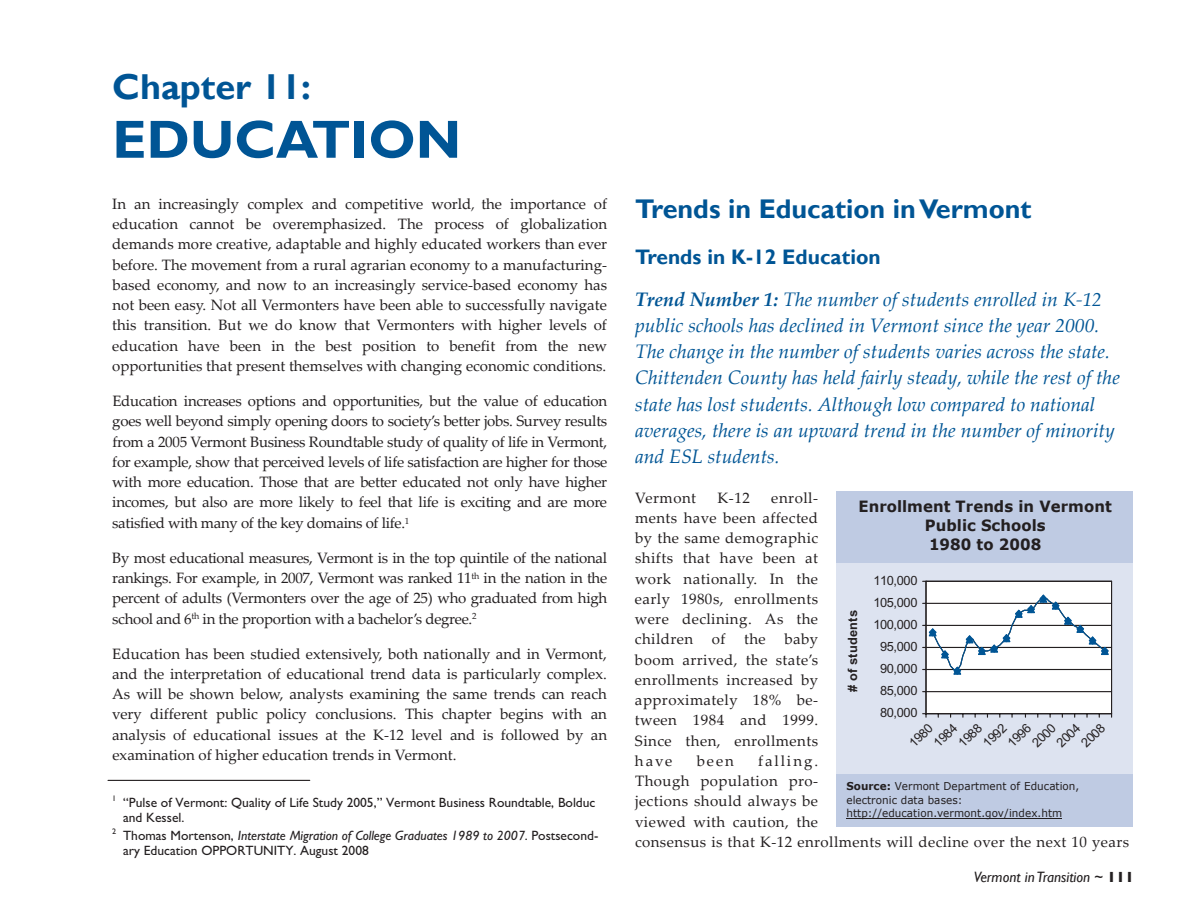
<style>
.page{position:relative;width:1188px;height:918px;background:#fff}
.page>*{position:absolute;margin:0;border:0;box-sizing:border-box;transform-origin:0 0}
.t1{font:700 54px "Gill Sans";color:#005595}
.t2{font:700 36px "Gill Sans";color:#005595}
.t3{font:700 27px "Gill Sans";color:#005595}
.t4{font:700 21px "Gill Sans";color:#005595}
.t5{font:italic 19.5px/26.2px "Palatino Linotype";color:#005595}
.t6{font:700 15.45px/18.8px "Verdana";color:#231f20;text-align:center;scale:.96 1}
.t7{font:15px/20.2px "Palatino Linotype";color:#231f20;text-align:justify}
.t8{font:15px/20.2px "Palatino Linotype";letter-spacing:.03em;color:#231f20}
.t9{font:italic 15px "Gill Sans";color:#231f20}
.t10{font:15px "Palatino Linotype";letter-spacing:.035em;color:#231f20}
.t11{font:13.5px/15.6px "Gill Sans";color:#231f20}
.t12{font:12.75px "Arial";letter-spacing:-.035em;color:#231f20}
.t13{font:700 12.75px "Arial";letter-spacing:.025em;color:#231f20}
.t14{font:10.8px/13.4px "Verdana";letter-spacing:.005em;color:#231f20;scale:.96 1}
.s1{font-style:italic}
.s2{font-weight:700}
.s3{font-style:normal}
.s4{font-weight:700;font-style:normal}
</style>
<div class="page">
<hr style="left:108px;top:780px;width:202px;height:1px;background:#231f20">
<div style="left:836px;top:491px;width:297px;height:73px;background:#bfcbe3"></div>
<div style="left:836px;top:564px;width:297px;height:210px;background:#dde3f0"></div>
<div style="left:926px;top:581px;width:186px;height:133px;background:#fff"></div>
<hr style="left:926px;top:691px;width:186px;height:1px;background:#231f20">
<hr style="left:926px;top:669px;width:186px;height:1px;background:#231f20">
<hr style="left:926px;top:647px;width:186px;height:1px;background:#231f20">
<hr style="left:926px;top:625px;width:186px;height:1px;background:#231f20">
<hr style="left:926px;top:603px;width:186px;height:1px;background:#231f20">
<hr style="left:926px;top:581px;width:186px;height:1px;background:#231f20">
<hr style="left:1111px;top:581px;width:1px;height:133px;background:#231f20">
<hr style="left:925px;top:581px;width:2px;height:133px;background:#231f20">
<hr style="left:926px;top:713px;width:186px;height:1px;background:#231f20">
<svg style="left:923px;top:594px;width:187px;height:82px"></svg>
<div style="left:836px;top:774px;width:297px;height:52px;background:#bfcbe3"></div>
<hr style="left:847px;top:818px;width:215px;height:1px;background:#231f20">
<p class="t2" style="left:112px;top:65px;width:200px">Chapter 11:</p>
<p class="t1" style="left:112px;top:107px;width:350px">EDUCATION</p>
<p class="t7" style="left:112px;top:193px;width:496px">In an increasingly complex and competitive world<span class="s1">,</span> the importance of education cannot be overemphasized. The process of globalization demands more creative, adaptable and highly educated workers than ever before. The movement from a rural agrarian economy to a manufacturing‐ based economy, and now to an increasingly service‐based economy has not been easy. Not all Vermonters have been able to successfully navigate this transition. But we do know that Vermonters with higher levels of education have been in the best position to benefit from the new opportunities that present themselves with changing economic conditions.</p>
<p class="t7" style="left:112px;top:390px;width:497px">Education increases options and opportunities, but the value of education goes well beyond simply opening doors to society’s better jobs. Survey results from a 2005 Vermont Business Roundtable study of quality of life in Vermont, for example, show that perceived levels of life satisfaction are higher for those with more education. Those that are better educated not only have higher incomes, but also are more likely to feel that life is exciting and are more satisfied with many of the key domains of life.<sup>1</sup></p>
<p class="t7" style="left:112px;top:547px;width:497px">By most educational measures, Vermont is in the top quintile of the national rankings. For example, in 2007, Vermont was ranked 11<sup>th</sup> in the nation in the percent of adults (Vermonters over the age of 25) who graduated from high school and 6<sup>th</sup> in the proportion with a bachelor’s degree.<sup>2</sup></p>
<p class="t7" style="left:112px;top:643px;width:496px">Education has been studied extensively, both nationally and in Vermont, and the interpretation of educational trend data is particularly complex.<br>As will be shown below, analysts examining the same trends can reach very different public policy conclusions. This chapter begins with an analysis of educational issues at the K‐12 level and is followed by an examination of higher education trends in Vermont.</p>
<p class="t11" style="left:123px;top:795px;width:474px;text-indent:-11px"><sup>1</sup> “Pulse of Vermont: Quality of Life Study 2005,” Vermont Business Roundtable, Bolduc and Kessel.</p>
<p class="t11" style="left:123px;top:828px;width:477px;text-indent:-11px"><sup>2</sup> Thomas Mortenson, <span class="s1">Interstate Migration of College Graduates 1989 to 2007</span>. Postsecond&shy;ary Education OPPORTUNITY. August 2008</p>
<p class="t3" style="left:635px;top:193px;width:398px">Trends in Education in Vermont</p>
<p class="t4" style="left:635px;top:245px;width:247px">Trends in K-12 Education</p>
<p class="t5" style="left:635px;top:285px;width:486px"><span class="s2">Trend Number 1:</span> The number of students enrolled in K‐12 public schools has declined in Vermont since the year 2000.<br>The change in the number of students varies across the state.<br>Chittenden County has held fairly steady, while the rest of the state has lost students. Although low compared to national averages, there is an upward trend in the number of minority and ESL students.</p>
<p class="t10" style="left:635px;top:487px;width:63px">Vermont</p>
<p class="t7" style="left:717px;top:487px;width:34px">K‐12</p>
<p class="t7" style="left:635px;top:487px;width:185px;text-indent:136px">enroll‐ ments have been affected by the same demographic shifts that have been at work nationally. In the early 1980s, enrollments were declining. As the children of the baby boom arrived, the state’s enrollments increased by approximately 18% be‐ tween 1984 and 1999.<br>Since then, enrollments have</p>
<p class="t6" style="left:859px;top:497px;width:265px">Enrollment Trends in Vermont<br>Public Schools<br>1980 to 2008</p>
<p class="t12" style="left:873px;top:573px;width:46px">110,000</p>
<p class="t12" style="left:873px;top:595px;width:46px">105,000</p>
<p class="t13" style="left:845px;top:692px;width:83px;rotate:-90deg"># of students</p>
<p class="t12" style="left:873px;top:617px;width:46px">100,000</p>
<p class="t12" style="left:880px;top:639px;width:39px">95,000</p>
<p class="t12" style="left:880px;top:661px;width:39px">90,000</p>
<p class="t12" style="left:880px;top:683px;width:39px">85,000</p>
<p class="t12" style="left:880px;top:705px;width:39px">80,000</p>
<p class="t12" style="left:906px;top:740px;width:29px;rotate:-45deg">1980</p>
<p class="t12" style="left:931px;top:740px;width:29px;rotate:-45deg">1984</p>
<p class="t12" style="left:955px;top:740px;width:29px;rotate:-45deg">1988</p>
<p class="t12" style="left:980px;top:740px;width:29px;rotate:-45deg">1992</p>
<p class="t12" style="left:1004px;top:740px;width:29px;rotate:-45deg">1996</p>
<p class="t12" style="left:1029px;top:740px;width:29px;rotate:-45deg">2000</p>
<p class="t12" style="left:1054px;top:740px;width:29px;rotate:-45deg">2004</p>
<p class="t12" style="left:1078px;top:740px;width:29px;rotate:-45deg">2008</p>
<p class="t8" style="left:635px;top:750px;width:496px;text-indent:123px">falling.<br>Though population pro‐<br>jections should always be<br>viewed with caution, the<br>consensus is that K‐12 enrollments will decline over the next 10 years</p>
<p class="t7" style="left:697px;top:750px;width:39px">been</p>
<p class="t14" style="left:847px;top:780px;width:244px"><span class="s2">Source:</span> Vermont Department of Education, electronic data bases: http://education.vermont.gov/index.htm</p>
<p class="t9" style="left:974px;top:868px;width:162px">Vermont in Transition <span class="s3">~</span> <span class="s4">111</span></p>
</div>
